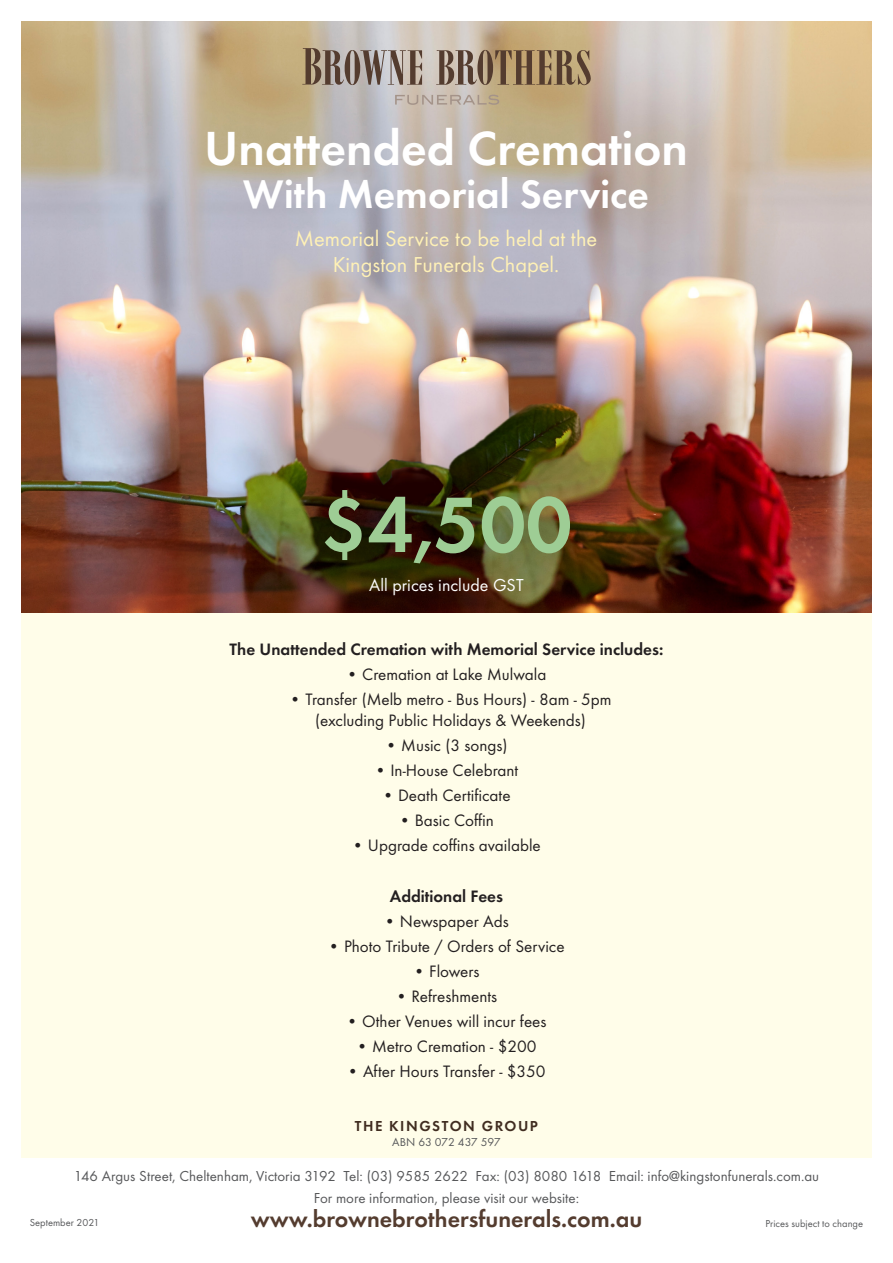
<style>
.page{position:relative;width:893px;height:1263px;background:#fff}
.page>*{position:absolute;margin:0;border:0;box-sizing:border-box;transform-origin:0 0}
.t1{font:600 81.45px "Futura T";color:#9ecd95}
.t2{font:600 49.65px "Futura T";color:#fff}
.t3{font:600 41.4px "Futura T";color:#fff}
.t4{font:600 24px "Futura T";color:#543c2f}
.t5{font:22.35px "Futura T";color:#fff1b6}
.t6{font:18px "Futura T";color:#fff}
.t7{font:17.1px/21px "Futura T";color:#231f20;text-align:center}
.t8{font:600 17.1px "Futura T";color:#231f20}
.t9{font:15px "Futura T";color:#57585a}
.t10{font:600 15px "Futura T";letter-spacing:.1em;color:#402c20}
.t11{font:12px "Futura T";color:#57585a}
.t12{font:10.5px "Futura T";color:#57585a}
</style>
<div class="page">
<div style="left:21px;top:612px;width:851px;height:545px;background:#fffde9"></div>
<img style="left:21px;top:21px;width:850px;height:591px">
<svg style="left:395px;top:95px;width:104px;height:10px"></svg>
<svg style="left:302px;top:48px;width:120px;height:37px;background:#96887e"></svg>
<svg style="left:436px;top:50px;width:155px;height:35px;background:#927b61"></svg>
<p class="t2" style="left:204px;top:119px;width:485px">Unattended Cremation</p>
<p class="t3" style="left:243px;top:170px;width:407px">With Memorial Service</p>
<p class="t5" style="left:295px;top:226px;width:304px">Memorial Service to be held at the</p>
<p class="t5" style="left:333px;top:252px;width:228px">Kingston Funerals Chapel.</p>
<p class="t1" style="left:321px;top:477px;width:253px">$4,500</p>
<p class="t6" style="left:369px;top:575px;width:156px">All prices include GST</p>
<p class="t8" style="left:230px;top:639px;width:435px">The Unattended Cremation with Memorial Service includes:</p>
<p class="t7" style="left:347px;top:664px;width:201px">• Cremation at Lake Mulwala</p>
<p class="t7" style="left:290px;top:689px;width:323px">• Transfer (Melb metro - Bus Hours) - 8am - 5pm (excluding Public Holidays &amp; Weekends)</p>
<p class="t7" style="left:385px;top:735px;width:123px">• Music (3 songs)</p>
<p class="t7" style="left:375px;top:760px;width:145px">• In-House Celebrant</p>
<p class="t7" style="left:382px;top:785px;width:130px">• Death Certificate</p>
<p class="t7" style="left:399px;top:810px;width:96px">• Basic Coffin</p>
<p class="t7" style="left:352px;top:835px;width:190px">• Upgrade coffins available</p>
<p class="t8" style="left:390px;top:886px;width:115px">Additional Fees</p>
<p class="t7" style="left:384px;top:910px;width:126px">• Newspaper Ads</p>
<p class="t7" style="left:328px;top:935px;width:238px">• Photo Tribute / Orders of Service</p>
<p class="t7" style="left:413px;top:960px;width:67px">• Flowers</p>
<p class="t7" style="left:396px;top:985px;width:103px">• Refreshments</p>
<p class="t7" style="left:346px;top:1010px;width:202px">• Other Venues will incur fees</p>
<p class="t7" style="left:356px;top:1035px;width:182px">• Metro Cremation - $200</p>
<p class="t7" style="left:347px;top:1060px;width:200px">• After Hours Transfer - $350</p>
<p class="t10" style="left:355px;top:1117px;width:185px">THE KINGSTON GROUP</p>
<p class="t11" style="left:392px;top:1135px;width:110px">ABN 63 072 437 597</p>
<p class="t9" style="left:74px;top:1167px;width:747px">146 Argus Street, Cheltenham, Victoria 3192 Tel: (03) 9585 2622 Fax: (03) 8080 1618 Email: info@kingstonfunerals.com.au</p>
<p class="t9" style="left:314px;top:1189px;width:267px">For more information, please visit our website:</p>
<p class="t12" style="left:30px;top:1216px;width:71px">September 2021</p>
<p class="t4" style="left:251px;top:1205px;width:393px">www.brownebrothersfunerals.com.au</p>
<p class="t12" style="left:765px;top:1217px;width:99px">Prices subject to change</p>
</div>
